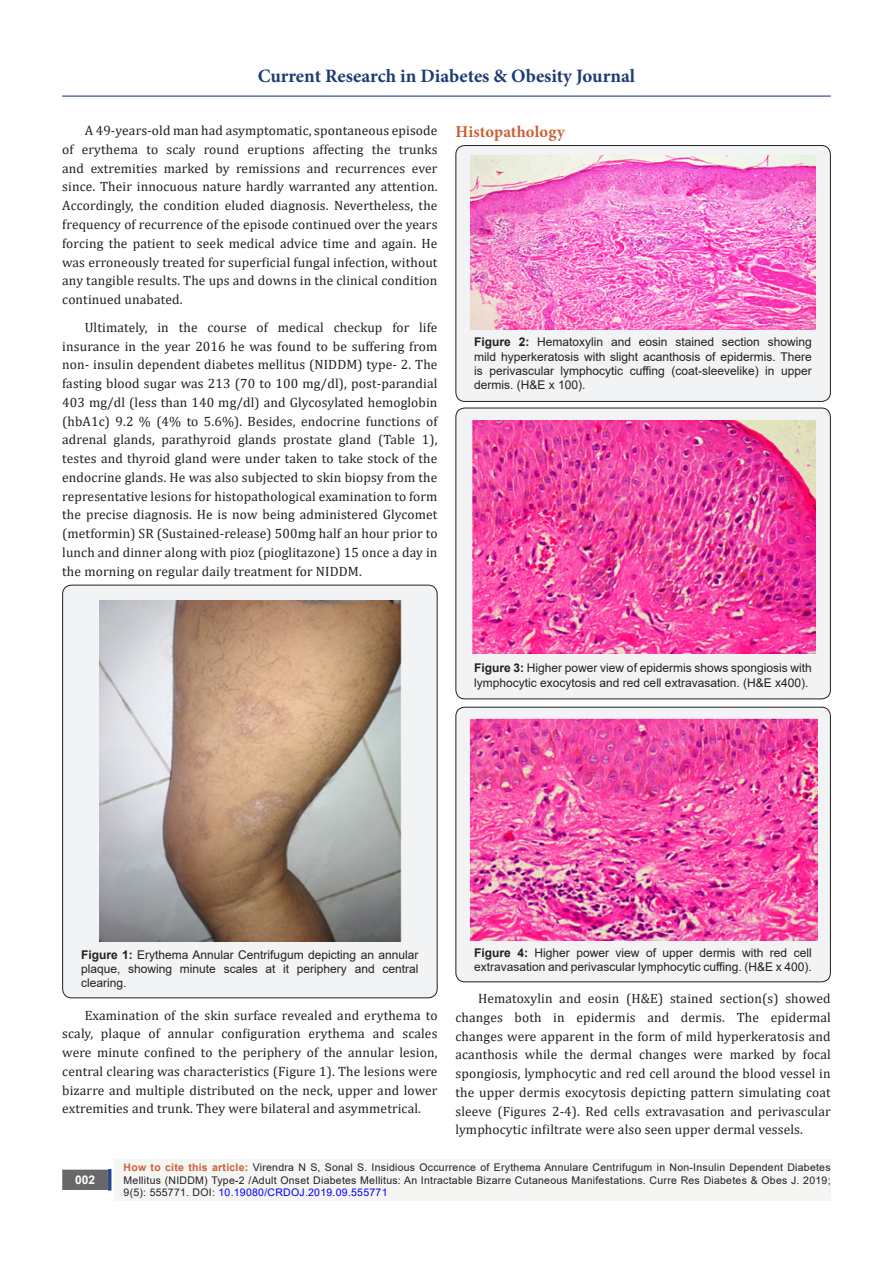
<style>
.page{position:relative;width:893px;height:1263px;background:#fff}
.page>*{position:absolute;margin:0;border:0;box-sizing:border-box;transform-origin:0 0}
.t1{font:700 18.9px "Minion Pro";color:#1d3c77}
.t2{font:700 16.5px "Minion Pro";letter-spacing:.01em;color:#ca5f37}
.t3{font:13.5px/18.8px "Cambria";letter-spacing:.01em;color:#231f20;text-align:justify}
.t4{font:12px/14.4px "Arial";color:#231f20;text-align:justify}
.t5{font:700 12px "Arial";color:#fff}
.t6{font:10.5px/12.6px "Arial";letter-spacing:.025em;color:#231f20;text-align:justify}
.s1{font-weight:700}
.s2{font-weight:700;color:#ca6035}
.s3{color:#00f}
</style>
<div class="page">
<div style="left:63px;top:1170px;width:44px;height:19px;background:#68676a"></div>
<div style="left:62px;top:1169px;width:46px;height:21px;border:2px solid #68676a"></div>
<div style="left:108px;top:1169px;width:3px;height:21px;background:#1c6d90;border:2px solid #253f8e"></div>
<hr style="left:62px;top:96px;width:769px;height:1px;background:#253f8e">
<div style="left:115px;top:1159px;width:716px;height:41px;background:#f5f5f4"></div>
<div style="left:63px;top:585px;width:374px;height:413px;background:#f2f3f4;border-radius:9px"></div>
<img style="left:99px;top:600px;width:302px;height:342px">
<div style="left:456px;top:146px;width:374px;height:255px;background:#f2f3f4;border-radius:9px"></div>
<div style="left:455px;top:145px;width:376px;height:257px;border:1px solid #231f20;border-radius:9px"></div>
<img style="left:471px;top:155px;width:345px;height:175px">
<div style="left:456px;top:408px;width:374px;height:291px;background:#f2f3f4;border-radius:9px"></div>
<div style="left:455px;top:408px;width:376px;height:291px;border:1px solid #231f20;border-radius:9px"></div>
<img style="left:471px;top:421px;width:345px;height:233px">
<div style="left:456px;top:707px;width:374px;height:275px;background:#f2f3f4;border-radius:9px"></div>
<div style="left:455px;top:707px;width:376px;height:275px;border:1px solid #231f20;border-radius:9px"></div>
<img style="left:470px;top:718px;width:347px;height:223px">
<h1 class="t1" style="left:258px;top:63px;width:379px">Current Research in Diabetes &amp; Obesity Journal</h1>
<p class="t3" style="left:62px;top:121px;width:377px;text-indent:22px">A 49-years-old man had asymptomatic, spontaneous episode of erythema to scaly round eruptions affecting the trunks and extremities marked by remissions and recurrences ever since. Their innocuous nature hardly warranted any attention.<br>Accordingly, the condition eluded diagnosis. Nevertheless, the frequency of recurrence of the episode continued over the years forcing the patient to seek medical advice time and again. He was erroneously treated for superficial fungal infection, without any tangible results. The ups and downs in the clinical condition continued unabated.</p>
<p class="t3" style="left:62px;top:318px;width:377px;text-indent:22px">Ultimately, in the course of medical checkup for life insurance in the year 2016 he was found to be suffering from non- insulin dependent diabetes mellitus (NIDDM) type- 2. The fasting blood sugar was 213 (70 to 100 mg/dl), post-parandial 403 mg/dl (less than 140 mg/dl) and Glycosylated hemoglobin (hbA1c) 9.2 % (4% to 5.6%). Besides, endocrine functions of adrenal glands, parathyroid glands prostate gland (Table 1), testes and thyroid gland were under taken to take stock of the endocrine glands. He was also subjected to skin biopsy from the representative lesions for histopathological examination to form the precise diagnosis. He is now being administered Glycomet (metformin) SR (Sustained-release) 500mg half an hour prior to lunch and dinner along with pioz (pioglitazone) 15 once a day in the morning on regular daily treatment for NIDDM.</p>
<p class="t2" style="left:455px;top:120px;width:111px">Histopathology</p>
<p class="t4" style="left:474px;top:335px;width:339px"><span class="s1">Figure 2:</span> Hematoxylin and eosin stained section showing mild hyperkeratosis with slight acanthosis of epidermis. There is perivascular lymphocytic cuffing (coat-sleevelike) in upper dermis. (H&amp;E x 100).</p>
<p class="t4" style="left:474px;top:661px;width:339px"><span class="s1">Figure 3:</span> Higher power view of epidermis shows spongiosis with lymphocytic exocytosis and red cell extravasation. (H&amp;E x400).</p>
<p class="t4" style="left:81px;top:947px;width:339px"><span class="s1">Figure 1:</span> Erythema Annular Centrifugum depicting an annular plaque, showing minute scales at it periphery and central clearing.</p>
<p class="t3" style="left:62px;top:1005px;width:377px;text-indent:22px">Examination of the skin surface revealed and erythema to scaly, plaque of annular configuration erythema and scales were minute confined to the periphery of the annular lesion, central clearing was characteristics (Figure 1). The lesions were bizarre and multiple distributed on the neck, upper and lower extremities and trunk. They were bilateral and asymmetrical.</p>
<p class="t4" style="left:474px;top:945px;width:339px"><span class="s1">Figure 4:</span> Higher power view of upper dermis with red cell extravasation and perivascular lymphocytic cuffing. (H&amp;E x 400).</p>
<p class="t3" style="left:455px;top:989px;width:377px;text-indent:22px">Hematoxylin and eosin (H&amp;E) stained section(s) showed changes both in epidermis and dermis. The epidermal changes were apparent in the form of mild hyperkeratosis and acanthosis while the dermal changes were marked by focal spongiosis, lymphocytic and red cell around the blood vessel in the upper dermis exocytosis depicting pattern simulating coat sleeve (Figures 2-4). Red cells extravasation and perivascular lymphocytic infiltrate were also seen upper dermal vessels.</p>
<p class="t5" style="left:75px;top:1171px;width:22px">002</p>
<p class="t6" style="left:124px;top:1161px;width:708px"><span class="s2">How to cite this article:</span> Virendra N S, Sonal S. Insidious Occurrence of Erythema Annulare Centrifugum in Non-Insulin Dependent Diabetes Mellitus (NIDDM) Type-2 /Adult Onset Diabetes Mellitus: An Intractable Bizarre Cutaneous Manifestations. Curre Res Diabetes &amp; Obes J. 2019; 9(5): 555771. DOI: <span class="s3">10.19080/CRDOJ.2019.09.555771</span></p>
</div>
